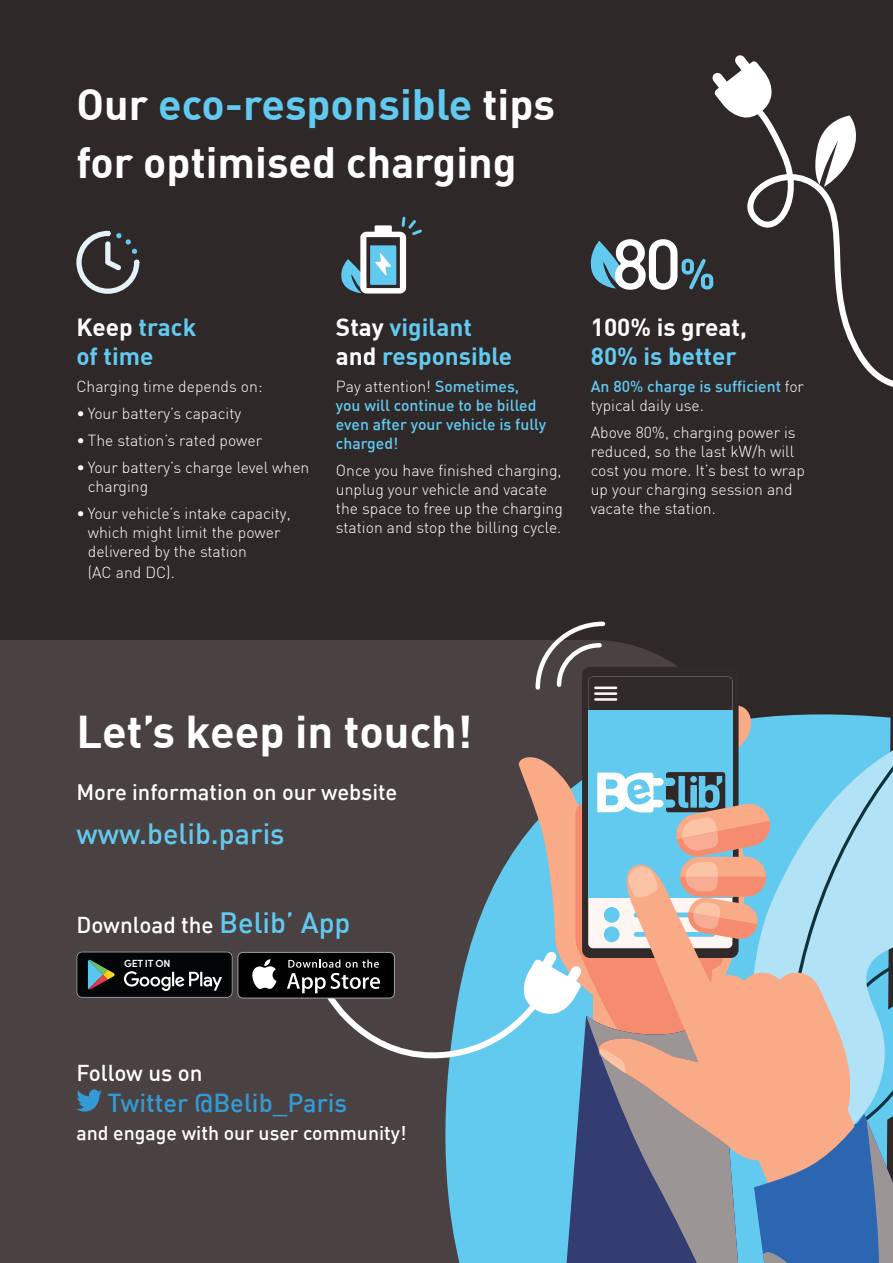
<style>
.page{position:relative;width:893px;height:1263px;background:#2f2829}
.page>*{position:absolute;margin:0;border:0;box-sizing:border-box;transform-origin:0 0}
.t1{font:700 45px "DIN";color:#fff}
.t2{font:700 42.9px/58.5px "DIN";color:#fff}
.t3{font:500 28.8px "DIN";color:#62c9ef}
.t4{font:500 25.5px "DIN";color:#339ad5}
.t5{font:700 24.3px/29.2px "DIN";color:#62c9ef}
.t6{font:700 24.3px "DIN";color:#fff}
.t7{font:500 22.5px "DIN";color:#fff}
.t8{font:500 22.05px "DIN";color:#fff}
.t9{font:500 19.5px "DIN";color:#fff}
.t10{font:300 15.75px/18.9px "DIN";color:#fff}
.t11{font:500 15.75px/18.9px "DIN";color:#62c9ef}
.t12{font:600 10.35px "Sofia Pro";letter-spacing:-.02em;color:#fff}
.s1{color:#62c9ef}
.s2{color:#fff}
.s3{font-weight:300;color:#fff}
.s4{font-size:28.8px;color:#62c9ef}
</style>
<div class="page">
<div style="left:0;top:640px;width:287px;height:623px;background:#4a4242"></div>
<svg style="left:76px;top:231px;width:63px;height:63px"></svg>
<svg style="left:590px;top:239px;width:123px;height:51px"></svg>
<svg style="left:76px;top:1089px;width:26px;height:22px"></svg>
<svg style="left:712px;top:55px;width:60px;height:48px"></svg>
<svg style="left:722px;top:103px;width:171px;height:284px"></svg>
<svg style="left:76px;top:952px;width:157px;height:46px;background:#252828"></svg>
<div style="left:238px;top:953px;width:156px;height:44px;background:#000001;border-radius:4px"></div>
<svg style="left:252px;top:959px;width:25px;height:30px"></svg>
<svg style="left:812px;top:116px;width:50px;height:71px"></svg>
<svg style="left:287px;top:621px;width:606px;height:642px;background:#737e87"></svg>
<svg style="left:341px;top:216px;width:81px;height:78px"></svg>
<h2 class="t2" style="left:76px;top:73px;width:480px">Our <span class="s1">eco-responsible</span> tips for optimised charging</h2>
<h3 class="t5" style="left:76px;top:312px;width:121px"><span class="s2">Keep</span> track of time</h3>
<p class="t10" style="left:76px;top:377px;width:188px">Charging time depends on:</p>
<p class="t10" style="left:76px;top:404px;width:166px">• Your battery’s capacity</p>
<p class="t10" style="left:76px;top:431px;width:187px">• The station’s rated power</p>
<p class="t10" style="left:88px;top:458px;width:223px;text-indent:-11px">• Your battery’s charge level when charging</p>
<p class="t10" style="left:88px;top:504px;width:204px;text-indent:-11px">• Your vehicle’s intake capacity, which might limit the power delivered by the station</p>
<p class="t10" style="left:88px;top:562px;width:89px">(AC and DC).</p>
<h3 class="t5" style="left:336px;top:312px;width:178px"><span class="s2">Stay</span> vigilant <span class="s2">and</span> responsible</h3>
<p class="t11" style="left:336px;top:377px;width:212px"><span class="s3">Pay attention!</span> Sometimes, you will continue to be billed even after your vehicle is fully charged!</p>
<p class="t10" style="left:336px;top:461px;width:228px">Once you have finished charging, unplug your vehicle and vacate the space to free up the charging station and stop the billing cycle.</p>
<h3 class="t6" style="left:591px;top:311px;width:158px">100% is great,</h3>
<h3 class="t5" style="left:591px;top:341px;width:147px">80% is better</h3>
<p class="t11" style="left:591px;top:377px;width:215px">An 80% charge is sufficient <span class="s3">for typical daily use.</span></p>
<p class="t10" style="left:591px;top:423px;width:216px">Above 80%, charging power is reduced, so the last kW/h will cost you more. It’s best to wrap up your charging session and vacate the station.</p>
<h1 class="t1" style="left:76px;top:702px;width:398px">Let’s keep in touch!</h1>
<h3 class="t8" style="left:76px;top:778px;width:323px">More information on our website</h3>
<h3 class="t3" style="left:76px;top:815px;width:210px">www.belib.paris</h3>
<h3 class="t7" style="left:76px;top:910px;width:276px">Download the <span class="s4">Belib’ App</span></h3>
<p class="t12" style="left:124px;top:955px;width:48px">GET IT ON</p>
<h3 class="t7" style="left:76px;top:1058px;width:128px">Follow us on</h3>
<h3 class="t4" style="left:107px;top:1086px;width:241px">Twitter @Belib_Paris</h3>
<p class="t9" style="left:76px;top:1120px;width:332px">and engage with our user community!</p>
</div>
